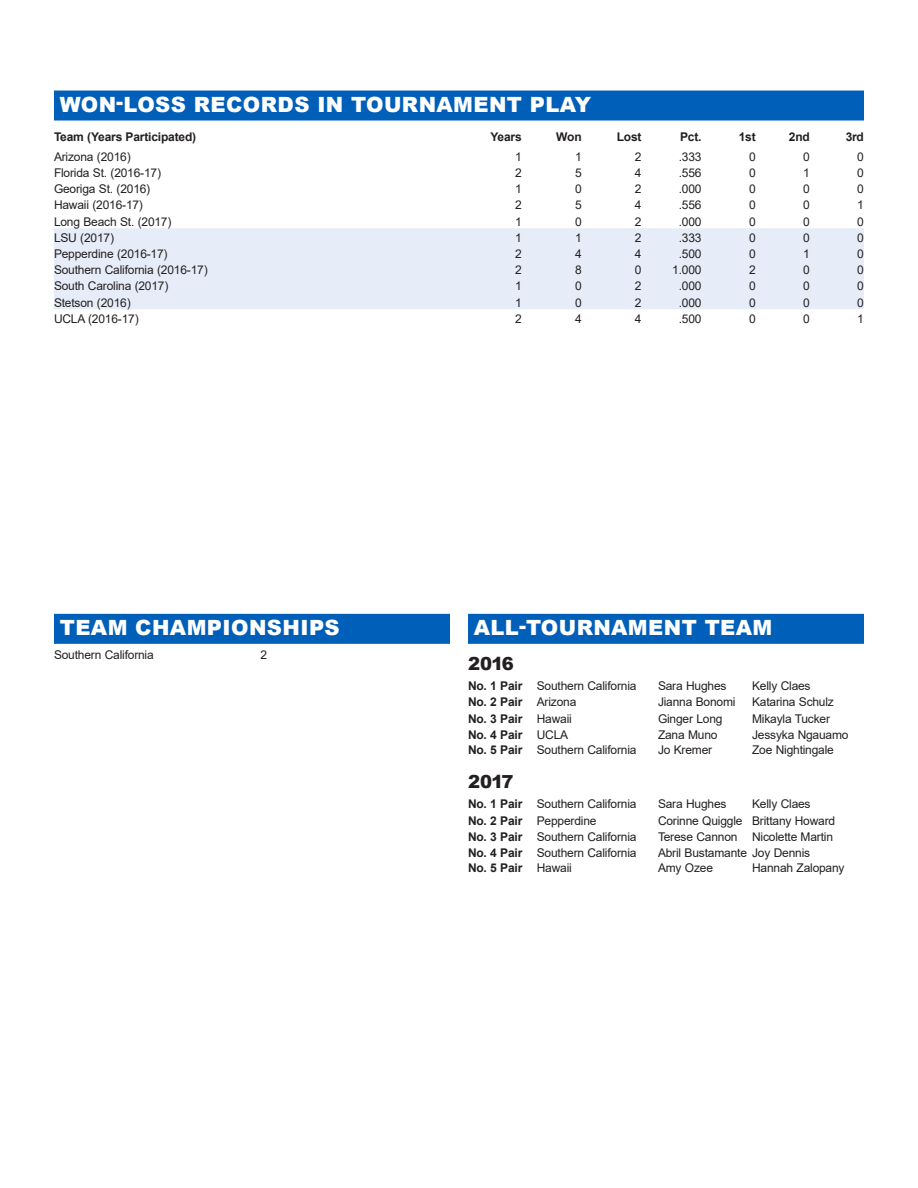
<style>
.page{position:relative;width:918px;height:1188px;background:#fff}
.page>*{position:absolute;margin:0;border:0;box-sizing:border-box;transform-origin:0 0}
.CategoryHead{font:900 21px "Arial";letter-spacing:.02em;color:#fff}
.Category{font:900 18px "Arial";color:#231f20}
.Results{font:12px "Arial";letter-spacing:-.015em;color:#231f20}
.Results-2{font:700 12px "Arial";letter-spacing:-.015em;color:#231f20}
.HeaderResults{font:700 12px "Arial";letter-spacing:-.015em;color:#231f20}
</style>
<div class="page">
<div style="left:54px;top:614px;width:396px;height:28px;background:#005fb9"></div>
<div style="left:54px;top:615px;width:396px;height:29px;background:#005fb9"></div>
<div style="left:468px;top:614px;width:396px;height:28px;background:#005fb9"></div>
<div style="left:468px;top:615px;width:396px;height:29px;background:#005fb9"></div>
<div style="left:54px;top:91px;width:810px;height:28px;background:#005fb9"></div>
<div style="left:54px;top:92px;width:810px;height:29px;background:#005fb9"></div>
<div style="left:54px;top:228px;width:810px;height:81px;background:#e7edf8"></div>
<p class="CategoryHead" style="left:60px;top:89px;width:533px">WON-LOSS RECORDS IN TOURNAMENT PLAY</p>
<p class="HeaderResults" style="left:54px;top:128px;width:144px">Team (Years Participated)</p>
<p class="HeaderResults" style="left:490px;top:128px;width:33px">Years</p>
<p class="HeaderResults" style="left:556px;top:128px;width:27px">Won</p>
<p class="HeaderResults" style="left:617px;top:128px;width:26px">Lost</p>
<p class="HeaderResults" style="left:680px;top:128px;width:23px">Pct.</p>
<p class="HeaderResults" style="left:739px;top:128px;width:18px">1st</p>
<p class="HeaderResults" style="left:789px;top:128px;width:22px">2nd</p>
<p class="HeaderResults" style="left:846px;top:128px;width:20px">3rd</p>
<p class="Results" style="left:54px;top:148px;width:78px">Arizona (2016)</p>
<p class="Results" style="left:515px;top:148px;width:8px">1</p>
<p class="Results" style="left:575px;top:148px;width:8px">1</p>
<p class="Results" style="left:635px;top:148px;width:8px">2</p>
<p class="Results" style="left:679px;top:148px;width:24px">.333</p>
<p class="Results" style="left:749px;top:148px;width:8px">0</p>
<p class="Results" style="left:803px;top:148px;width:8px">0</p>
<p class="Results" style="left:857px;top:148px;width:8px">0</p>
<p class="Results" style="left:54px;top:164px;width:109px">Florida St. (2016-17)</p>
<p class="Results" style="left:515px;top:164px;width:8px">2</p>
<p class="Results" style="left:575px;top:164px;width:8px">5</p>
<p class="Results" style="left:635px;top:164px;width:8px">4</p>
<p class="Results" style="left:679px;top:164px;width:24px">.556</p>
<p class="Results" style="left:749px;top:164px;width:8px">0</p>
<p class="Results" style="left:803px;top:164px;width:8px">1</p>
<p class="Results" style="left:857px;top:164px;width:8px">0</p>
<p class="Results" style="left:54px;top:181px;width:98px">Georiga St. (2016)</p>
<p class="Results" style="left:515px;top:181px;width:8px">1</p>
<p class="Results" style="left:575px;top:181px;width:8px">0</p>
<p class="Results" style="left:635px;top:181px;width:8px">2</p>
<p class="Results" style="left:679px;top:181px;width:24px">.000</p>
<p class="Results" style="left:749px;top:181px;width:8px">0</p>
<p class="Results" style="left:803px;top:181px;width:8px">0</p>
<p class="Results" style="left:857px;top:181px;width:8px">0</p>
<p class="Results" style="left:54px;top:197px;width:90px">Hawaii (2016-17)</p>
<p class="Results" style="left:515px;top:197px;width:8px">2</p>
<p class="Results" style="left:575px;top:197px;width:8px">5</p>
<p class="Results" style="left:635px;top:197px;width:8px">4</p>
<p class="Results" style="left:679px;top:197px;width:24px">.556</p>
<p class="Results" style="left:749px;top:197px;width:8px">0</p>
<p class="Results" style="left:803px;top:197px;width:8px">0</p>
<p class="Results" style="left:857px;top:197px;width:8px">1</p>
<p class="Results" style="left:54px;top:213px;width:119px">Long Beach St. (2017)</p>
<p class="Results" style="left:515px;top:213px;width:8px">1</p>
<p class="Results" style="left:575px;top:213px;width:8px">0</p>
<p class="Results" style="left:635px;top:213px;width:8px">2</p>
<p class="Results" style="left:679px;top:213px;width:24px">.000</p>
<p class="Results" style="left:749px;top:213px;width:8px">0</p>
<p class="Results" style="left:803px;top:213px;width:8px">0</p>
<p class="Results" style="left:857px;top:213px;width:8px">0</p>
<p class="Results" style="left:54px;top:229px;width:62px">LSU (2017)</p>
<p class="Results" style="left:515px;top:229px;width:8px">1</p>
<p class="Results" style="left:575px;top:229px;width:8px">1</p>
<p class="Results" style="left:635px;top:229px;width:8px">2</p>
<p class="Results" style="left:679px;top:229px;width:24px">.333</p>
<p class="Results" style="left:749px;top:229px;width:8px">0</p>
<p class="Results" style="left:803px;top:229px;width:8px">0</p>
<p class="Results" style="left:857px;top:229px;width:8px">0</p>
<p class="Results" style="left:54px;top:245px;width:115px">Pepperdine (2016-17)</p>
<p class="Results" style="left:515px;top:245px;width:8px">2</p>
<p class="Results" style="left:575px;top:245px;width:8px">4</p>
<p class="Results" style="left:635px;top:245px;width:8px">4</p>
<p class="Results" style="left:679px;top:245px;width:24px">.500</p>
<p class="Results" style="left:749px;top:245px;width:8px">0</p>
<p class="Results" style="left:803px;top:245px;width:8px">1</p>
<p class="Results" style="left:857px;top:245px;width:8px">0</p>
<p class="Results" style="left:54px;top:262px;width:155px">Southern California (2016-17)</p>
<p class="Results" style="left:515px;top:262px;width:8px">2</p>
<p class="Results" style="left:575px;top:262px;width:8px">8</p>
<p class="Results" style="left:635px;top:262px;width:8px">0</p>
<p class="Results" style="left:672px;top:262px;width:31px">1.000</p>
<p class="Results" style="left:749px;top:262px;width:8px">2</p>
<p class="Results" style="left:803px;top:262px;width:8px">0</p>
<p class="Results" style="left:857px;top:262px;width:8px">0</p>
<p class="Results" style="left:54px;top:278px;width:116px">South Carolina (2017)</p>
<p class="Results" style="left:515px;top:278px;width:8px">1</p>
<p class="Results" style="left:575px;top:278px;width:8px">0</p>
<p class="Results" style="left:635px;top:278px;width:8px">2</p>
<p class="Results" style="left:679px;top:278px;width:24px">.000</p>
<p class="Results" style="left:749px;top:278px;width:8px">0</p>
<p class="Results" style="left:803px;top:278px;width:8px">0</p>
<p class="Results" style="left:857px;top:278px;width:8px">0</p>
<p class="Results" style="left:54px;top:294px;width:78px">Stetson (2016)</p>
<p class="Results" style="left:515px;top:294px;width:8px">1</p>
<p class="Results" style="left:575px;top:294px;width:8px">0</p>
<p class="Results" style="left:635px;top:294px;width:8px">2</p>
<p class="Results" style="left:679px;top:294px;width:24px">.000</p>
<p class="Results" style="left:749px;top:294px;width:8px">0</p>
<p class="Results" style="left:803px;top:294px;width:8px">0</p>
<p class="Results" style="left:857px;top:294px;width:8px">0</p>
<p class="Results" style="left:54px;top:310px;width:86px">UCLA (2016-17)</p>
<p class="Results" style="left:515px;top:310px;width:8px">2</p>
<p class="Results" style="left:575px;top:310px;width:8px">4</p>
<p class="Results" style="left:635px;top:310px;width:8px">4</p>
<p class="Results" style="left:679px;top:310px;width:24px">.500</p>
<p class="Results" style="left:749px;top:310px;width:8px">0</p>
<p class="Results" style="left:803px;top:310px;width:8px">0</p>
<p class="Results" style="left:857px;top:310px;width:8px">1</p>
<p class="CategoryHead" style="left:60px;top:612px;width:282px">TEAM CHAMPIONSHIPS</p>
<p class="Results" style="left:54px;top:646px;width:101px">Southern California</p>
<p class="Results" style="left:261px;top:646px;width:8px">2</p>
<p class="CategoryHead" style="left:474px;top:612px;width:300px">ALL-TOURNAMENT TEAM</p>
<p class="Category" style="left:468px;top:651px;width:47px">2016</p>
<p class="Results-2" style="left:468px;top:677px;width:56px">No. 1 Pair</p>
<p class="Results" style="left:537px;top:677px;width:101px">Southern California</p>
<p class="Results" style="left:658px;top:677px;width:70px">Sara Hughes</p>
<p class="Results" style="left:752px;top:677px;width:60px">Kelly Claes</p>
<p class="Results-2" style="left:468px;top:694px;width:56px">No. 2 Pair</p>
<p class="Results" style="left:537px;top:694px;width:41px">Arizona</p>
<p class="Results" style="left:658px;top:694px;width:79px">Jianna Bonomi</p>
<p class="Results" style="left:752px;top:694px;width:83px">Katarina Schulz</p>
<p class="Results-2" style="left:468px;top:710px;width:56px">No. 3 Pair</p>
<p class="Results" style="left:537px;top:710px;width:37px">Hawaii</p>
<p class="Results" style="left:658px;top:710px;width:66px">Ginger Long</p>
<p class="Results" style="left:752px;top:710px;width:80px">Mikayla Tucker</p>
<p class="Results-2" style="left:468px;top:726px;width:56px">No. 4 Pair</p>
<p class="Results" style="left:537px;top:727px;width:33px">UCLA</p>
<p class="Results" style="left:658px;top:727px;width:61px">Zana Muno</p>
<p class="Results" style="left:752px;top:727px;width:98px">Jessyka Ngauamo</p>
<p class="Results-2" style="left:468px;top:741px;width:56px">No. 5 Pair</p>
<p class="Results" style="left:537px;top:741px;width:101px">Southern California</p>
<p class="Results" style="left:658px;top:741px;width:56px">Jo Kremer</p>
<p class="Results" style="left:752px;top:741px;width:83px">Zoe Nightingale</p>
<p class="Category" style="left:468px;top:769px;width:47px">2017</p>
<p class="Results-2" style="left:468px;top:795px;width:56px">No. 1 Pair</p>
<p class="Results" style="left:537px;top:796px;width:101px">Southern California</p>
<p class="Results" style="left:658px;top:796px;width:70px">Sara Hughes</p>
<p class="Results" style="left:752px;top:796px;width:60px">Kelly Claes</p>
<p class="Results-2" style="left:468px;top:812px;width:56px">No. 2 Pair</p>
<p class="Results" style="left:537px;top:812px;width:61px">Pepperdine</p>
<p class="Results" style="left:658px;top:812px;width:86px">Corinne Quiggle</p>
<p class="Results" style="left:752px;top:812px;width:85px">Brittany Howard</p>
<p class="Results-2" style="left:468px;top:828px;width:56px">No. 3 Pair</p>
<p class="Results" style="left:537px;top:828px;width:101px">Southern California</p>
<p class="Results" style="left:658px;top:828px;width:81px">Terese Cannon</p>
<p class="Results" style="left:752px;top:828px;width:82px">Nicolette Martin</p>
<p class="Results-2" style="left:468px;top:845px;width:56px">No. 4 Pair</p>
<p class="Results" style="left:537px;top:845px;width:101px">Southern California</p>
<p class="Results" style="left:658px;top:845px;width:154px">Abril Bustamante Joy Dennis</p>
<p class="Results-2" style="left:468px;top:859px;width:56px">No. 5 Pair</p>
<p class="Results" style="left:537px;top:860px;width:37px">Hawaii</p>
<p class="Results" style="left:658px;top:860px;width:57px">Amy Ozee</p>
<p class="Results" style="left:752px;top:860px;width:94px">Hannah Zalopany</p>
</div>
